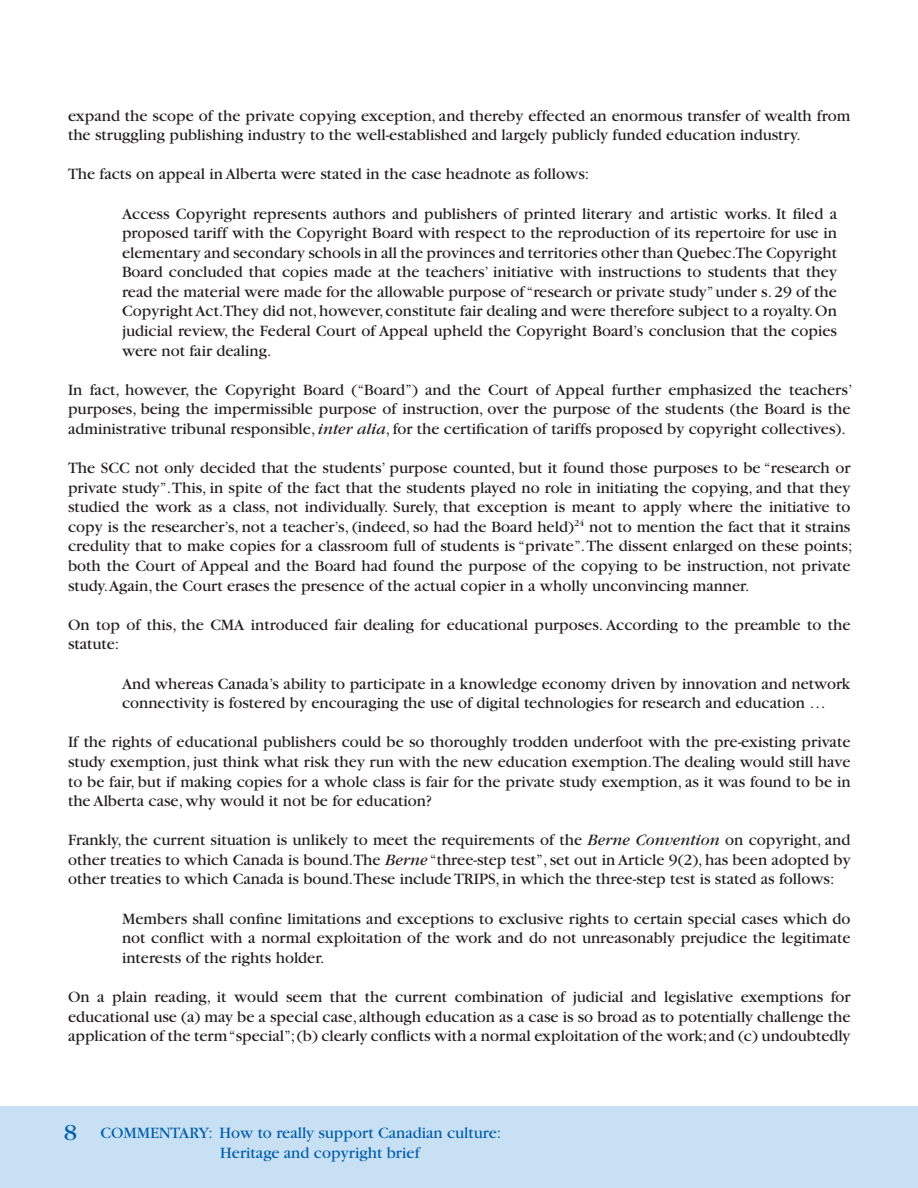
<style>
.page{position:relative;width:918px;height:1188px;background:#fff}
.page>*{position:absolute;margin:0;border:0;box-sizing:border-box;transform-origin:0 0}
.t1{font:24px "Garamond";color:#015dab}
.t2{font:16.5px/19.6px "Garamond";color:#231f20;text-align:justify}
.t3{font:16.5px/19.5px "Garamond";color:#015dab}
.s1{font-style:italic}
</style>
<div class="page">
<div style="left:0;top:1106px;width:918px;height:82px;background:#c7e0f3"></div>
<p class="t2" style="left:68px;top:106px;width:784px">expand the scope of the private copying exception, and thereby effected an enormous transfer of wealth from the struggling publishing industry to the well-established and largely publicly funded education industry.</p>
<p class="t2" style="left:68px;top:165px;width:523px">The facts on appeal in Alberta were stated in the case headnote as follows:</p>
<p class="t2" style="left:122px;top:204px;width:717px">Access Copyright represents authors and publishers of printed literary and artistic works. It filed a proposed tariff with the Copyright Board with respect to the reproduction of its repertoire for use in elementary and secondary schools in all the provinces and territories other than Quebec.The Copyright Board concluded that copies made at the teachers’ initiative with instructions to students that they read the material were made for the allowable purpose of “research or private study” under s. 29 of the Copyright Act.They did not, however, constitute fair dealing and were therefore subject to a royalty. On judicial review, the Federal Court of Appeal upheld the Copyright Board’s conclusion that the copies were not fair dealing.</p>
<p class="t2" style="left:68px;top:380px;width:786px">In fact, however, the Copyright Board (“Board”) and the Court of Appeal further emphasized the teachers’ purposes, being the impermissible purpose of instruction, over the purpose of the students (the Board is the administrative tribunal responsible, <span class="s1">inter alia</span>, for the certification of tariffs proposed by copyright collectives).</p>
<p class="t2" style="left:68px;top:458px;width:786px">The SCC not only decided that the students’ purpose counted, but it found those purposes to be “research or private study”. This, in spite of the fact that the students played no role in initiating the copying, and that they studied the work as a class, not individually. Surely, that exception is meant to apply where the initiative to copy is the researcher’s, not a teacher’s, (indeed, so had the Board held)<sup>24</sup> not to mention the fact that it strains credulity that to make copies for a classroom full of students is “private”. The dissent enlarged on these points; both the Court of Appeal and the Board had found the purpose of the copying to be instruction, not private study.Again, the Court erases the presence of the actual copier in a wholly unconvincing manner.</p>
<p class="t2" style="left:68px;top:615px;width:784px">On top of this, the CMA introduced fair dealing for educational purposes. According to the preamble to the statute:</p>
<p class="t2" style="left:122px;top:674px;width:730px">And whereas Canada’s ability to participate in a knowledge economy driven by innovation and network connectivity is fostered by encouraging the use of digital technologies for research and education …</p>
<p class="t2" style="left:68px;top:733px;width:784px">If the rights of educational publishers could be so thoroughly trodden underfoot with the pre-existing private study exemption, just think what risk they run with the new education exemption.The dealing would still have to be fair, but if making copies for a whole class is fair for the private study exemption, as it was found to be in the Alberta case, why would it not be for education?</p>
<p class="t2" style="left:68px;top:831px;width:784px">Frankly, the current situation is unlikely to meet the requirements of the <span class="s1">Berne Convention</span> on copyright, and other treaties to which Canada is bound.The <span class="s1">Berne</span> “three-step test”, set out in Article 9(2), has been adopted by other treaties to which Canada is bound.These include TRIPS, in which the three-step test is stated as follows:</p>
<p class="t2" style="left:122px;top:909px;width:730px">Members shall confine limitations and exceptions to exclusive rights to certain special cases which do not conflict with a normal exploitation of the work and do not unreasonably prejudice the legitimate interests of the rights holder.</p>
<p class="t2" style="left:68px;top:987px;width:784px">On a plain reading, it would seem that the current combination of judicial and legislative exemptions for educational use (a) may be a special case, although education as a case is so broad as to potentially challenge the application of the term “special”; (b) clearly conflicts with a normal exploitation of the work; and (c) undoubtedly</p>
<h1 class="t1" style="left:64px;top:1120px;width:14px">8</h1>
<p class="t3" style="left:220px;top:1124px;width:283px;text-indent:-120px">Commentary: How to really support Canadian culture:<br>Heritage and copyright brief</p>
</div>
